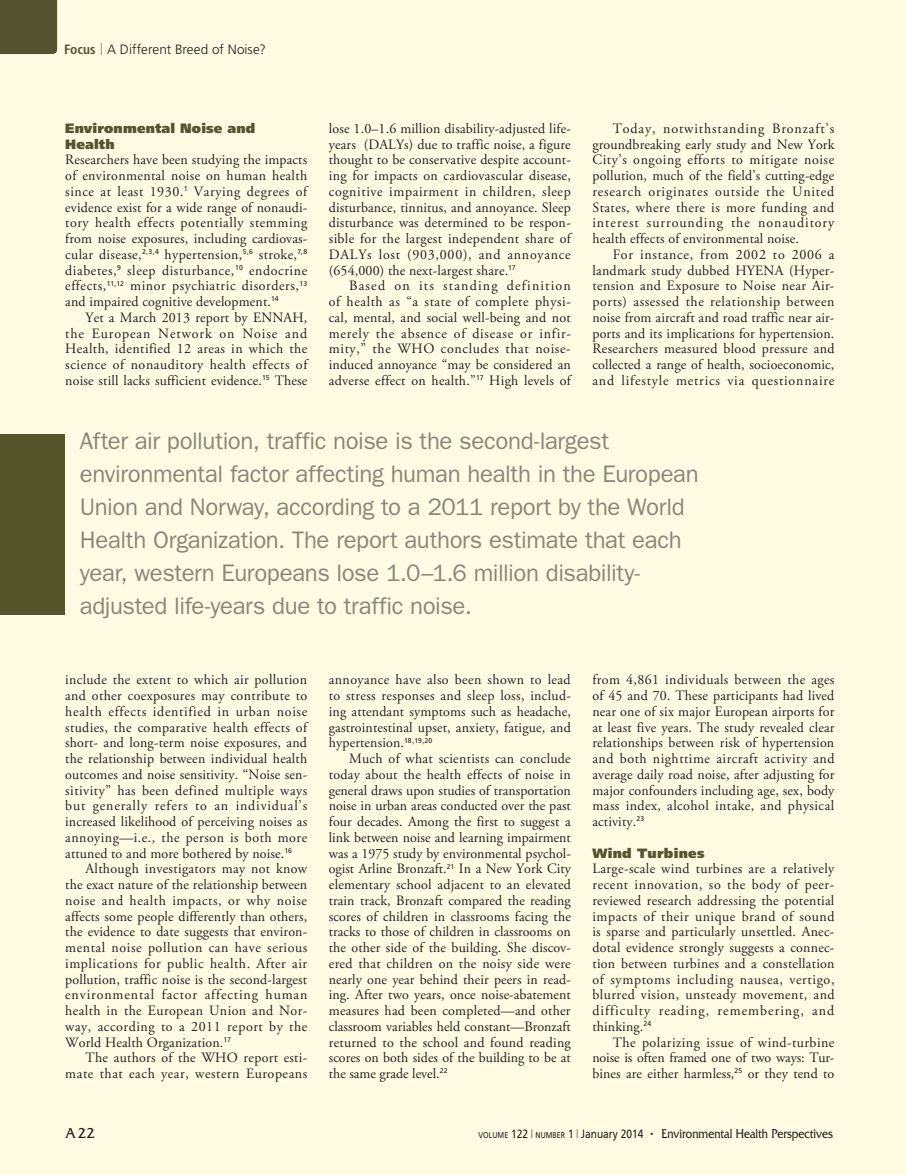
<style>
.page{position:relative;width:905px;height:1175px;background:#fff}
.page>*{position:absolute;margin:0;border:0;box-sizing:border-box;transform-origin:0 0}
.t1{font:24px/33px "ITC Franklin Gothic Std";letter-spacing:-.015em;color:#8a8679}
.t2{font:15px "Friz Quadrata Std";color:#231f20}
.body_text{font:14.25px/15.8px "Adobe Garamond Pro";letter-spacing:.01em;color:#231f20;text-align:justify}
.body_text_first_para{font:14.25px/15.8px "Adobe Garamond Pro";letter-spacing:.04em;color:#231f20;text-align:justify}
.body_text-2{font:14.25px/15.8px "Adobe Garamond Pro";letter-spacing:.03em;color:#231f20;text-align:right}
.t3{font:13.5px "Friz Quadrata Std";color:#231f20;scale:.85 1}
.t4{font:900 13.5px/15.8px "Frutiger LT Std";letter-spacing:.015em;color:#545430}
.t5{font:300 13.5px "Frutiger LT Std";letter-spacing:.005em;color:#231f20}
.s1{font-weight:700;font-stretch:condensed;color:#545430}
.s2{font-size:12px}
.s3{font-family:"Frutiger LT Std";font-size:8.4px}
.s4{font-family:"Frutiger LT Std";font-size:12px}
.s5{font-family:"Frutiger LT Std";font-weight:300;font-size:9px}
</style>
<div class="page">
<div style="left:0;top:0;width:904px;height:1174px;background:#fffce3"></div>
<div style="left:0;top:0;width:57px;height:54px;background:#545430"></div>
<div style="left:0;top:434px;width:64px;height:181px;background:#545430"></div>
<p class="t5" style="left:64px;top:42px;width:203px"><span class="s1">Focus</span> <span class="s2">|</span> A Different Breed of Noise?</p>
<h2 class="t4" style="left:65px;top:120px;width:191px">Environmental Noise and<br>Health</h2>
<p class="body_text_first_para" style="left:65px;top:152px;width:243px">Researchers have been studying the impacts of environmental noise on human health since at least 1930.<sup>1</sup> Varying degrees of evidence exist for a wide range of nonaudi&shy;tory health effects potentially stemming from noise exposures, including cardiovas&shy;cular disease,<sup>2,3,4</sup> hypertension,<sup>5,6</sup> stroke,<sup>7,8 </sup>diabetes,<sup>9</sup> sleep disturbance,<sup>10</sup> endocrine effects,<sup>11,12</sup> minor psychiatric disorders,<sup>13 </sup>and impaired cognitive development.<sup>14</sup></p>
<p class="body_text" style="left:65px;top:310px;width:244px;text-indent:20px">Yet a March 2013 report by ENNAH, the European Network on Noise and Health, identified 12 areas in which the science of nonauditory health effects of noise still lacks sufficient evidence.<sup>15</sup> These</p>
<p class="body_text" style="left:329px;top:121px;width:243px">lose 1.0–1.6 million disability-adjusted life&shy;years (DALYs) due to traffic noise, a figure thought to be conservative despite account&shy;ing for impacts on cardiovascular disease, cognitive impairment in children, sleep disturbance, tinnitus, and annoyance. Sleep disturbance was determined to be respon&shy;sible for the largest independent share of DALYs lost (903,000), and annoyance (654,000) the next-largest share.<sup>17</sup></p>
<p class="body_text" style="left:329px;top:278px;width:243px;text-indent:20px">Based on its standing definition of health as “a state of complete physi&shy;cal, mental, and social well-being and not merely the absence of disease or infir&shy;mity,” the WHO concludes that noise&shy;induced annoyance “may be considered an adverse effect on health.”<sup>17</sup> High levels of</p>
<p class="body_text" style="left:592px;top:121px;width:243px;text-indent:20px">Today, notwithstanding Bronzaft’s groundbreaking early study and New York City’s ongoing efforts to mitigate noise pollution, much of the field’s cutting-edge research originates outside the United States, where there is more funding and interest surrounding the nonauditory health effects of environmental noise.</p>
<p class="body_text" style="left:592px;top:247px;width:244px;text-indent:20px">For instance, from 2002 to 2006 a landmark study dubbed HYENA (Hyper&shy;tension and Exposure to Noise near Air&shy;ports) assessed the relationship between noise from aircraft and road traffic near air&shy;ports and its implications for hypertension.<br>Researchers measured blood pressure and collected a range of health, socioeconomic, and lifestyle metrics via questionnaire</p>
<p class="t1" style="left:80px;top:425px;width:620px">After air pollution, traffic noise is the second-largest environmental factor affecting human health in the European Union and Norway, according to a 2011 report by the World Health Organization. The report authors estimate that each year, western Europeans lose 1.0–1.6 million disability&shy;adjusted life-years due to traffic noise.</p>
<p class="body_text" style="left:65px;top:672px;width:243px">include the extent to which air pollution and other coexposures may contribute to health effects identified in urban noise studies, the comparative health effects of short- and long-term noise exposures, and the relationship between individual health outcomes and noise sensitivity. “Noise sen&shy;sitivity” has been defined multiple ways but generally refers to an individual’s increased likelihood of perceiving noises as annoying—i.e., the person is both more attuned to and more bothered by noise.<sup>16</sup></p>
<p class="body_text" style="left:65px;top:861px;width:244px;text-indent:20px">Although investigators may not know the exact nature of the relationship between noise and health impacts, or why noise affects some people differently than others, the evidence to date suggests that environ&shy;mental noise pollution can have serious implications for public health. After air pollution, traffic noise is the second-largest environmental factor affecting human health in the European Union and Nor&shy;way, according to a 2011 report by the World Health Organization.<sup>17</sup></p>
<p class="body_text-2" style="left:65px;top:1050px;width:243px">The authors of the WHO report esti&shy;mate that each year, western Europeans</p>
<p class="body_text" style="left:329px;top:672px;width:243px">annoyance have also been shown to lead to stress responses and sleep loss, includ&shy;ing attendant symptoms such as headache, gastrointestinal upset, anxiety, fatigue, and hypertension.<sup>18</sup><sup>,</sup><sup>19</sup><sup>,</sup><sup>20</sup></p>
<p class="body_text" style="left:329px;top:751px;width:243px;text-indent:20px">Much of what scientists can conclude today about the health effects of noise in general draws upon studies of transportation noise in urban areas conducted over the past four decades. Among the first to suggest a link between noise and learning impairment was a 1975 study by environmental psychol&shy;ogist Arline Bronzaft.<sup>21</sup> In a New York City elementary school adjacent to an elevated train track, Bronzaft compared the reading scores of children in classrooms facing the tracks to those of children in classrooms on the other side of the building. She discov&shy;ered that children on the noisy side were nearly one year behind their peers in read&shy;ing. After two years, once noise-abatement measures had been completed—and other classroom variables held constant—Bronzaft returned to the school and found reading scores on both sides of the building to be at the same grade level.<sup>22</sup></p>
<p class="body_text" style="left:592px;top:672px;width:243px">from 4,861 individuals between the ages of 45 and 70. These participants had lived near one of six major European airports for at least five years. The study revealed clear relationships between risk of hypertension and both nighttime aircraft activity and average daily road noise, after adjusting for major confounders including age, sex, body mass index, alcohol intake, and physical activity.<sup>23</sup></p>
<h2 class="t4" style="left:592px;top:845px;width:114px">Wind Turbines</h2>
<p class="body_text_first_para" style="left:592px;top:861px;width:244px">Large-scale wind turbines are a relatively recent innovation, so the body of peer&shy;reviewed research addressing the potential impacts of their unique brand of sound is sparse and particularly unsettled. Anec&shy;dotal evidence strongly suggests a connec&shy;tion between turbines and a constellation of symptoms including nausea, vertigo, blurred vision, unsteady movement, and difficulty reading, remembering, and thinking.<sup>24</sup></p>
<p class="body_text" style="left:592px;top:1034px;width:243px;text-indent:20px">The polarizing issue of wind-turbine noise is often framed one of two ways: Tur&shy;bines are either harmless,<sup>25</sup> or they tend to</p>
<p class="t2" style="left:65px;top:1124px;width:31px">A22</p>
<p class="t3" style="left:478px;top:1125px;width:418px"><span class="s3">VOLUME</span> <span class="s4">122</span> <span class="s5">|</span> <span class="s3">NUMBER</span> <span class="s4">1</span> <span class="s5">|</span> <span class="s4">January 2014</span> <span class="s2">•</span> Environmental Health Perspectives</p>
</div>
